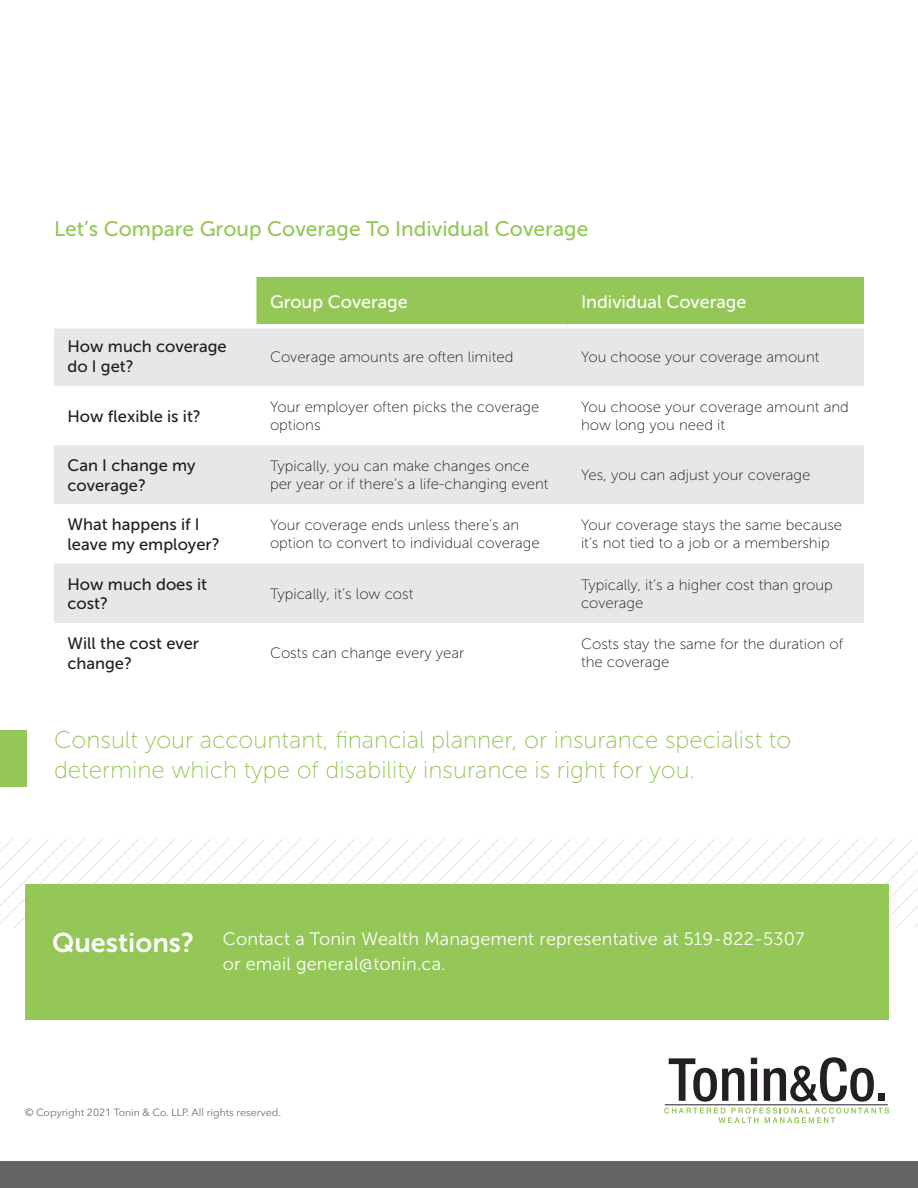
<style>
.page{position:relative;width:918px;height:1188px;background:#fff}
.page>*{position:absolute;margin:0;border:0;box-sizing:border-box;transform-origin:0 0}
.t1{font:27px "Museo Sans 700";color:#fff}
.t2{font:24px/30px "Museo Sans 100";color:#94c757}
.t3{font:21px "Museo Sans 500";color:#94c757}
.t4{font:18px/25.5px "Museo Sans 300";letter-spacing:.01em;color:#fff}
.t5{font:18px "Museo Sans 500";color:#fff}
.t6{font:16.5px/19.8px "Museo Sans 500";color:#231f20}
.t7{font:15px/18px "Museo Sans 100";color:#231f20}
.t8{font:10.5px "Avenir Next LT Pro";color:#6c6d70}
</style>
<div class="page">
<div style="left:0;top:1161px;width:918px;height:27px;background:#656264"></div>
<hr style="left:0;top:0;width:1px;height:307px;background:#7b787a">
<svg style="left:0;top:840px;width:918px;height:88px"></svg>
<div style="left:25px;top:884px;width:864px;height:136px;background:#94c757"></div>
<svg style="left:664px;top:1108px;width:225px;height:15px"></svg>
<svg style="left:669px;top:1058px;width:75px;height:44px"></svg>
<svg style="left:751px;top:1058px;width:6px;height:43px"></svg>
<svg style="left:764px;top:1057px;width:110px;height:45px"></svg>
<div style="left:878px;top:1093px;width:7px;height:8px;background:#241f21"></div>
<hr style="left:665px;top:1104px;width:223px;height:1px;background:#241f21">
<div style="left:256px;top:277px;width:608px;height:47px;background:#94c757"></div>
<svg style="left:54px;top:329px;width:810px;height:294px;fill:#e6e7e9"></svg>
<div style="left:0;top:730px;width:27px;height:57px;background:#94c757"></div>
<p class="t3" style="left:54px;top:217px;width:536px">Let’s Compare Group Coverage To Individual Coverage</p>
<p class="t5" style="left:270px;top:292px;width:139px">Group Coverage</p>
<p class="t5" style="left:581px;top:292px;width:167px">Individual Coverage</p>
<p class="t6" style="left:68px;top:337px;width:161px">How much coverage do I get?</p>
<p class="t7" style="left:270px;top:348px;width:245px">Coverage amounts are often limited</p>
<p class="t7" style="left:581px;top:348px;width:240px">You choose your coverage amount</p>
<p class="t6" style="left:68px;top:406px;width:135px">How flexible is it?</p>
<p class="t7" style="left:270px;top:398px;width:271px">Your employer often picks the coverage options</p>
<p class="t7" style="left:581px;top:398px;width:269px">You choose your coverage amount and how long you need it</p>
<p class="t6" style="left:68px;top:455px;width:130px">Can I change my coverage?</p>
<p class="t7" style="left:270px;top:457px;width:280px">Typically, you can make changes once per year or if there’s a life-changing event</p>
<p class="t7" style="left:581px;top:466px;width:231px">Yes, you can adjust your coverage</p>
<p class="t6" style="left:68px;top:515px;width:154px">What happens if I leave my employer?</p>
<p class="t7" style="left:270px;top:516px;width:271px">Your coverage ends unless there’s an option to convert to individual coverage</p>
<p class="t7" style="left:581px;top:516px;width:263px">Your coverage stays the same because it’s not tied to a job or a membership</p>
<p class="t6" style="left:68px;top:574px;width:141px">How much does it cost?</p>
<p class="t7" style="left:270px;top:585px;width:145px">Typically, it’s low cost</p>
<p class="t7" style="left:581px;top:576px;width:253px">Typically, it’s a higher cost than group coverage</p>
<p class="t6" style="left:68px;top:634px;width:133px">Will the cost ever change?</p>
<p class="t7" style="left:270px;top:644px;width:196px">Costs can change every year</p>
<p class="t7" style="left:581px;top:635px;width:264px">Costs stay the same for the duration of the coverage</p>
<p class="t2" style="left:54px;top:725px;width:739px">Consult your accountant, financial planner, or insurance specialist to determine which type of disability insurance is right for you.</p>
<h1 class="t1" style="left:52px;top:927px;width:144px">Questions?</h1>
<p class="t4" style="left:223px;top:926px;width:583px">Contact a Tonin Wealth Management representative at 519-822-5307 or email general@tonin.ca.</p>
<p class="t8" style="left:25px;top:1106px;width:257px">© Copyright 2021 Tonin &amp; Co. LLP. All rights reserved.</p>
</div>
